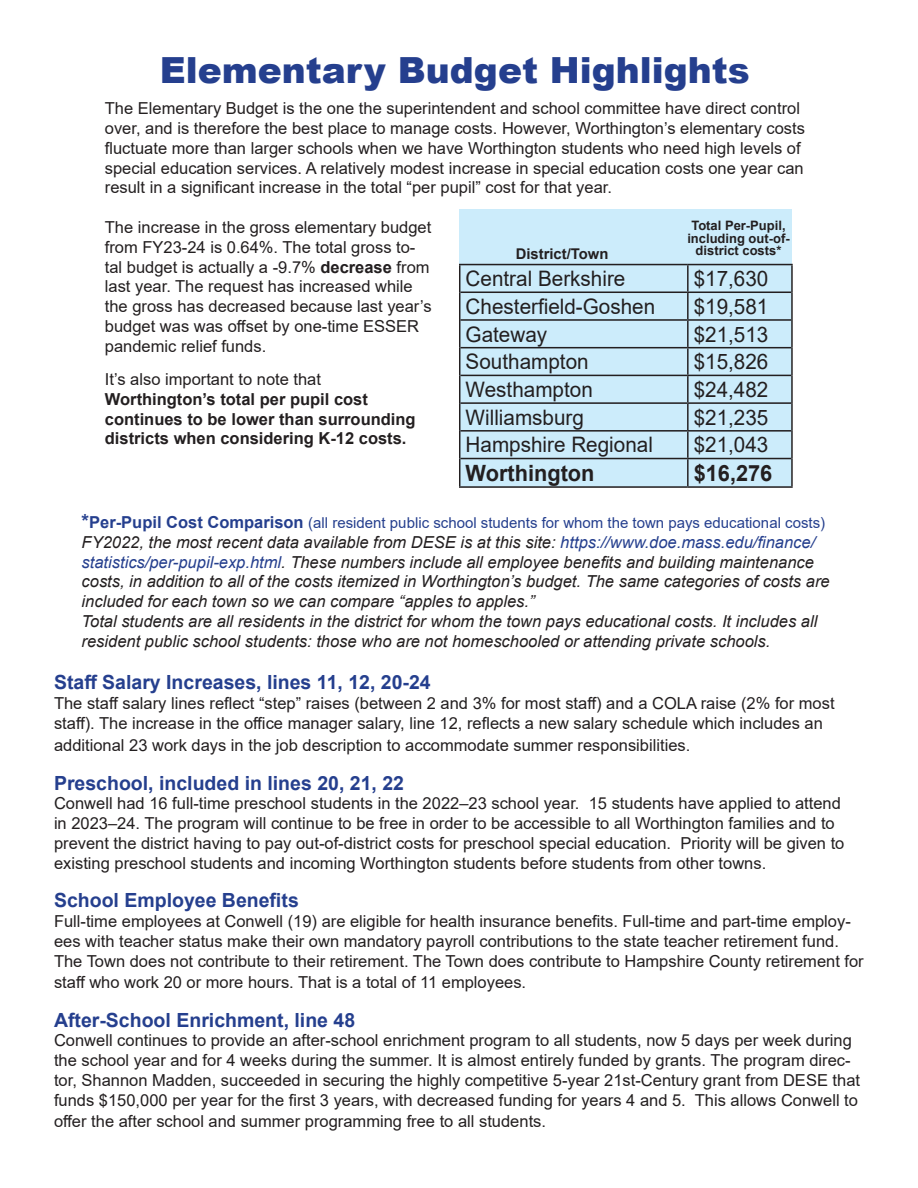
<style>
.page{position:relative;width:918px;height:1188px;background:#fff}
.page>*{position:absolute;margin:0;border:0;box-sizing:border-box;transform-origin:0 0}
.t1{font:900 36px "Arial";color:#253f8e}
.t2{font:700 22.5px "Arial";color:#231f20}
.t3{font:21.3px "Arial";color:#231f20}
.t4{font:700 19.5px "Arial";color:#253f8e}
.t5{font:16.5px/19.8px "Arial";color:#231f20}
.t6{font:italic 16.5px/19.8px "Arial";color:#231f20}
.t7{font:700 16.5px/19.8px "Arial";color:#231f20}
.t8{font:15px "Arial";color:#253f8e}
.t9{font:700 14.85px "Arial";color:#231f20}
.t10{font:700 12.9px/12.6px "Arial";color:#231f20;text-align:center}
.s1{font-style:inherit}
.s2{font-weight:700}
.s3{font-weight:400}
.s4{font-weight:700;font-size:19.5px}
.s5{font-weight:700;font-size:16.5px}
.s6{color:#253f8e}
</style>
<div class="page">
<div style="left:459px;top:209px;width:332px;height:278px;background:#ccecfb"></div>
<hr style="left:459px;top:264px;width:229px;height:1px;background:#231f20">
<hr style="left:688px;top:264px;width:105px;height:1px;background:#231f20">
<hr style="left:460px;top:292px;width:228px;height:1px;background:#231f20">
<hr style="left:688px;top:292px;width:103px;height:1px;background:#231f20">
<hr style="left:460px;top:319px;width:228px;height:2px;background:#231f20">
<hr style="left:688px;top:319px;width:103px;height:2px;background:#231f20">
<hr style="left:460px;top:347px;width:228px;height:1px;background:#231f20">
<hr style="left:688px;top:347px;width:103px;height:1px;background:#231f20">
<hr style="left:460px;top:375px;width:228px;height:1px;background:#231f20">
<hr style="left:688px;top:375px;width:103px;height:1px;background:#231f20">
<hr style="left:460px;top:402px;width:228px;height:2px;background:#231f20">
<hr style="left:688px;top:402px;width:103px;height:2px;background:#231f20">
<hr style="left:460px;top:430px;width:228px;height:2px;background:#231f20">
<hr style="left:688px;top:430px;width:103px;height:2px;background:#231f20">
<hr style="left:460px;top:458px;width:228px;height:1px;background:#231f20">
<hr style="left:688px;top:458px;width:103px;height:1px;background:#231f20">
<hr style="left:459px;top:486px;width:229px;height:2px;background:#231f20">
<hr style="left:688px;top:486px;width:105px;height:2px;background:#231f20">
<hr style="left:687px;top:265px;width:2px;height:27px;background:#231f20">
<hr style="left:791px;top:265px;width:2px;height:27px;background:#231f20">
<hr style="left:687px;top:293px;width:2px;height:26px;background:#231f20">
<hr style="left:791px;top:292px;width:2px;height:28px;background:#231f20">
<hr style="left:687px;top:321px;width:2px;height:26px;background:#231f20">
<hr style="left:791px;top:320px;width:2px;height:28px;background:#231f20">
<hr style="left:687px;top:348px;width:2px;height:27px;background:#231f20">
<hr style="left:791px;top:348px;width:2px;height:27px;background:#231f20">
<hr style="left:687px;top:376px;width:2px;height:26px;background:#231f20">
<hr style="left:791px;top:375px;width:2px;height:28px;background:#231f20">
<hr style="left:687px;top:404px;width:2px;height:26px;background:#231f20">
<hr style="left:791px;top:403px;width:2px;height:28px;background:#231f20">
<hr style="left:687px;top:432px;width:2px;height:26px;background:#231f20">
<hr style="left:791px;top:431px;width:2px;height:28px;background:#231f20">
<svg style="left:459px;top:265px;width:1px;height:221px"></svg>
<hr style="left:687px;top:459px;width:2px;height:27px;background:#231f20">
<hr style="left:791px;top:459px;width:2px;height:27px;background:#231f20">
<p class="t1" style="left:160px;top:44px;width:592px">Elementary Budget <span class="s1">H</span>ighlights</p>
<p class="t5" style="left:105px;top:98px;width:702px">The Elementary Budget is the one the superintendent and school committee have direct control over, and is therefore the best place to manage costs. However, Worthington’s elementary costs fluctuate more than larger schools when we have Worthington students who need high levels of special education services. A relatively modest increase in special education costs one year can result in a significant increase in the total “per pupil” cost for that year.</p>
<p class="t5" style="left:105px;top:217px;width:328px">The increase in the gross elementary budget from FY23-24 is 0.64%. The total gross to&shy;tal budget is actually a -9.7% <span class="s2">decrease</span> from last year. The request has increased while the gross has decreased because last year’s budget was was offset by one-time ESSER pandemic relief funds.</p>
<p class="t7" style="left:105px;top:370px;width:312px"><span class="s3">It’s also important to note that </span>Worthington’s total per pupil cost continues to be lower than surrounding districts when considering K-12 costs.</p>
<p class="t9" style="left:516px;top:243px;width:94px">District/Town</p>
<p class="t10" style="left:687px;top:220px;width:104px">Total Per-Pupil, including out-of&shy;district costs*</p>
<p class="t3" style="left:466px;top:264px;width:161px">Central Berkshire</p>
<p class="t3" style="left:694px;top:264px;width:76px">$17,630</p>
<p class="t3" style="left:466px;top:292px;width:191px">Chesterfield-Goshen</p>
<p class="t3" style="left:694px;top:292px;width:76px">$19,581</p>
<p class="t3" style="left:466px;top:319px;width:83px">Gateway</p>
<p class="t3" style="left:694px;top:319px;width:76px">$21,513</p>
<p class="t3" style="left:466px;top:347px;width:125px">Southampton</p>
<p class="t3" style="left:694px;top:347px;width:76px">$15,826</p>
<p class="t3" style="left:466px;top:375px;width:129px">Westhampton</p>
<p class="t3" style="left:694px;top:375px;width:76px">$24,482</p>
<p class="t3" style="left:466px;top:403px;width:120px">Williamsburg</p>
<p class="t3" style="left:694px;top:403px;width:76px">$21,235</p>
<p class="t3" style="left:466px;top:430px;width:189px">Hampshire Regional</p>
<p class="t3" style="left:694px;top:430px;width:76px">$21,043</p>
<p class="t2" style="left:466px;top:457px;width:130px">Worthington</p>
<p class="t2" style="left:694px;top:457px;width:80px">$16,276</p>
<p class="t8" style="left:82px;top:512px;width:745px"><span class="s4">*</span><span class="s5">Per-Pupil Cost Comparison</span> (all resident public school students for whom the town pays educational costs)</p>
<p class="t6" style="left:82px;top:532px;width:750px">FY2022, the most recent data available from DESE is at this site: <span class="s6">https://www.doe.mass.edu/finance/ statistics/per-pupil-exp.html</span>. These numbers include all employee benefits and building maintenance costs, in addition to all of the costs itemized in Worthington’s budget. The same categories of costs are included for each town so we can compare “apples to apples.”</p>
<p class="t6" style="left:82px;top:612px;width:737px">Total students are all residents in the district for whom the town pays educational costs. It includes all resident public school students: those who are not homeschooled or attending private schools.</p>
<p class="t4" style="left:54px;top:669px;width:378px">Staff Salary Increases, lines 11, 12, 20-24</p>
<p class="t5" style="left:54px;top:693px;width:782px">The staff salary lines reflect “step” raises (between 2 and 3% for most staff) and a COLA raise (2% for most staff). The increase in the office manager salary, line 12, reflects a new salary schedule which includes an</p>
<p class="t5" style="left:54px;top:736px;width:638px">additional 23 work days in the job description to accommodate summer responsibilities.</p>
<p class="t4" style="left:54px;top:769px;width:352px">Preschool, included in lines 20, 21, 22</p>
<p class="t5" style="left:54px;top:794px;width:792px">Conwell had 16 full-time preschool students in the 2022–23 school year. 15 students have applied to attend in 2023–24. The program will continue to be free in order to be accessible to all Worthington families and to prevent the district having to pay out-of-district costs for preschool special education. Priority will be given to existing preschool students and incoming Worthington students before students from other towns.</p>
<p class="t4" style="left:54px;top:887px;width:246px">School Employee Benefits</p>
<p class="t5" style="left:54px;top:911px;width:811px">Full-time employees at Conwell (19) are eligible for health insurance benefits. Full-time and part-time employ&shy;ees with teacher status make their own mandatory payroll contributions to the state teacher retirement fund.<br>The Town does not contribute to their retirement. The Town does contribute to Hampshire County retirement for</p>
<p class="t5" style="left:54px;top:972px;width:474px">staff who work 20 or more hours. That is a total of 11 employees.</p>
<p class="t4" style="left:54px;top:1006px;width:303px">After-School Enrichment, line 48</p>
<p class="t5" style="left:54px;top:1031px;width:808px">Conwell continues to provide an after-school enrichment program to all students, now 5 days per week during the school year and for 4 weeks during the summer. It is almost entirely funded by grants. The program direc&shy;tor, Shannon Madden, succeeded in securing the highly competitive 5-year 21st-Century grant from DESE that funds $150,000 per year for the first 3 years, with decreased funding for years 4 and 5. This allows Conwell to</p>
<p class="t5" style="left:54px;top:1112px;width:494px">offer the after school and summer programming free to all students.</p>
</div>
